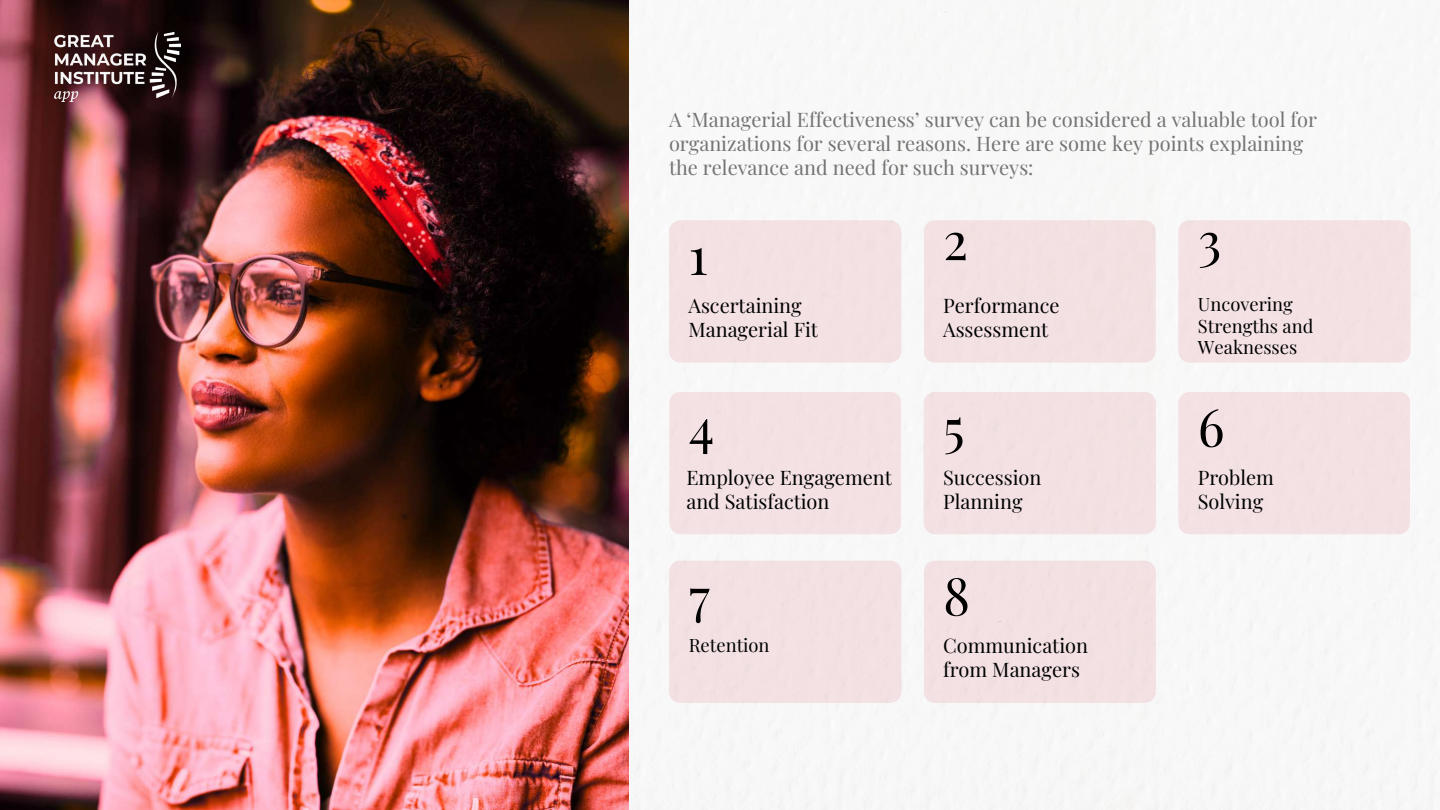
<style>
.page{position:relative;width:1440px;height:810px;background:#fff}
.page>*{position:absolute;margin:0;border:0;box-sizing:border-box;transform-origin:0 0}
.t1{font:51.9px "Playfair Display";color:#000}
.t2{font:20px/24px "Playfair Display";color:#737373}
.t3{font:20px/24px "Playfair Display";color:#000}
.t4{font:18.4px/21.6px "Playfair Display";color:#000}
</style>
<div class="page">
<img style="left:628px;top:0;width:812px;height:810px">
<img style="left:0;top:0;width:628px;height:810px">
<div style="left:669px;top:220px;width:232px;height:143px;background:#f3e1e3"></div>
<div style="left:669px;top:392px;width:232px;height:142px;background:#f3e1e3"></div>
<div style="left:924px;top:220px;width:232px;height:143px;background:#f2e1e2"></div>
<div style="left:1178px;top:220px;width:233px;height:143px;background:#f3e1e3"></div>
<div style="left:924px;top:392px;width:232px;height:142px;background:#f3e1e3"></div>
<div style="left:924px;top:561px;width:232px;height:142px;background:#f2e1e2"></div>
<div style="left:1178px;top:392px;width:232px;height:142px;background:#f3e1e3"></div>
<div style="left:669px;top:561px;width:232px;height:142px;background:#f3e1e3"></div>
<img style="left:55px;top:31px;width:125px;height:70px">
<p class="t2" style="left:669px;top:107px;width:650px">A ‘Managerial Effectiveness’ survey can be considered a valuable tool for organizations for several reasons. Here are some key points explaining the relevance and need for such surveys:</p>
<h1 class="t1" style="left:688px;top:219px;width:21px">1</h1>
<p class="t3" style="left:688px;top:293px;width:131px">Ascertaining<br>Managerial Fit</p>
<h1 class="t1" style="left:689px;top:391px;width:27px">4</h1>
<p class="t3" style="left:686px;top:464px;width:207px">Employee Engagement and Satisfaction</p>
<h1 class="t1" style="left:689px;top:559px;width:23px">7</h1>
<p class="t4" style="left:689px;top:633px;width:82px">Retention</p>
<h1 class="t1" style="left:943px;top:204px;width:26px">2</h1>
<h1 class="t1" style="left:1198px;top:204px;width:25px">3</h1>
<p class="t3" style="left:943px;top:293px;width:118px">Performance<br>Assessment</p>
<p class="t4" style="left:1198px;top:293px;width:117px">Uncovering<br>Strengths and<br>Weaknesses</p>
<h1 class="t1" style="left:943px;top:391px;width:23px">5</h1>
<h1 class="t1" style="left:1198px;top:391px;width:28px">6</h1>
<p class="t3" style="left:943px;top:464px;width:100px">Succession<br>Planning</p>
<h1 class="t1" style="left:943px;top:559px;width:28px">8</h1>
<p class="t3" style="left:943px;top:633px;width:146px">Communication from Managers</p>
<p class="t3" style="left:1198px;top:464px;width:78px">Problem<br>Solving</p>
</div>
